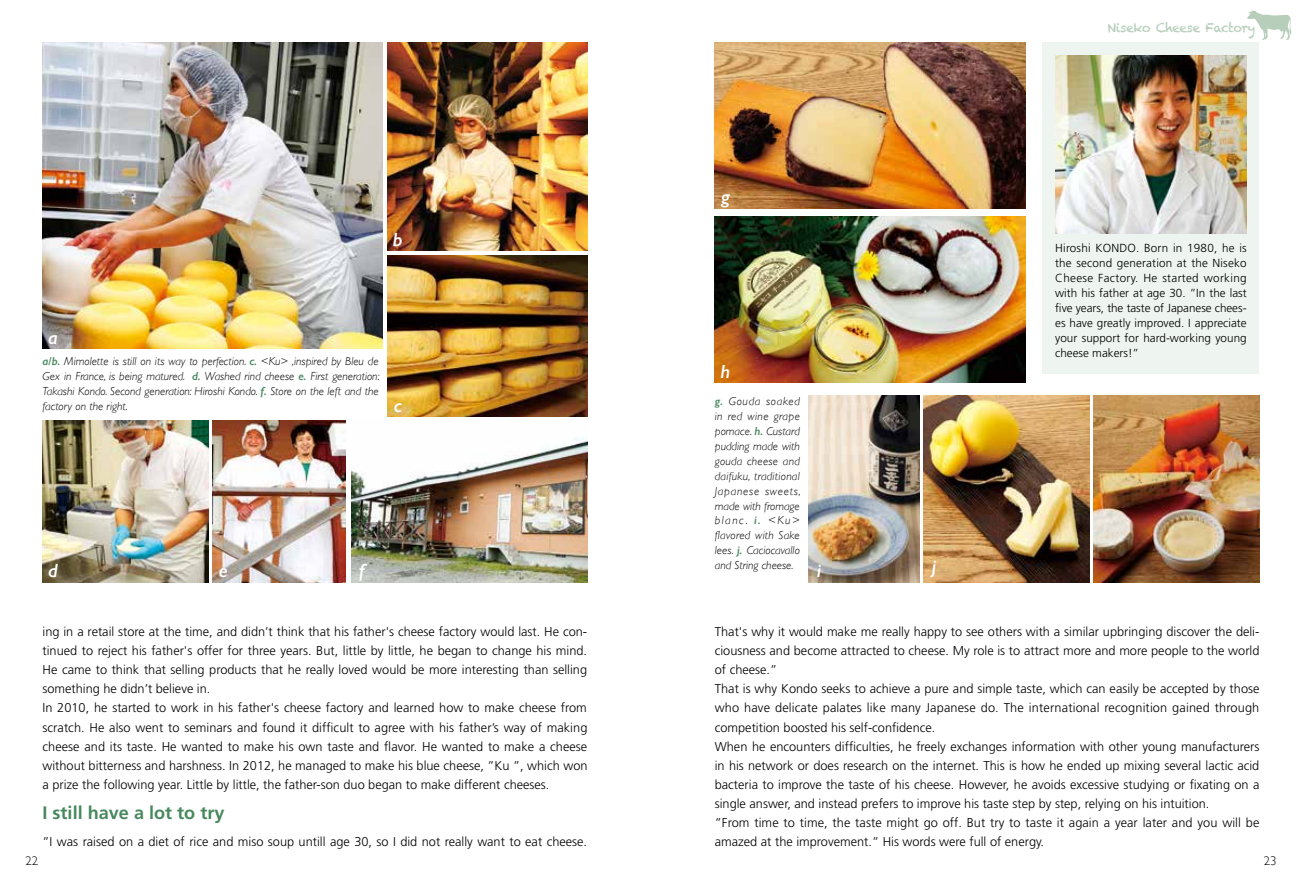
<style>
.page{position:relative;width:1302px;height:893px;background:#fff}
.page>*{position:absolute;margin:0;border:0;box-sizing:border-box;transform-origin:0 0}
.t1{font:italic 600 19.2px "Gill Sans";color:#fff}
.t2{font:700 18px "Frutiger";color:#47885e}
.t3{font:300 12.75px/19.2px "Frutiger";color:#000}
.t4{font:12.75px "Chalkduster";letter-spacing:-.03em;color:#b6ceba;scale:.95 1}
.t5{font:300 12.75px "Gill Sans";color:#000}
.t6{font:italic 300 11.7px/14.9px "Gill Sans";color:#000;text-align:justify}
.t7{font:300 11.7px/14.9px "Frutiger";color:#000;text-align:justify}
.s1{font-weight:600;color:#47885e}
</style>
<div class="page">
<div style="left:1042px;top:43px;width:217px;height:331px;background:#eef4ef"></div>
<img style="left:1055px;top:55px;width:191px;height:179px">
<img style="left:1093px;top:395px;width:166px;height:188px">
<img style="left:923px;top:395px;width:166px;height:188px">
<img style="left:43px;top:43px;width:340px;height:306px">
<img style="left:387px;top:255px;width:200px;height:162px">
<img style="left:213px;top:421px;width:132px;height:162px">
<img style="left:43px;top:421px;width:165px;height:162px">
<img style="left:387px;top:43px;width:200px;height:208px">
<img style="left:714px;top:43px;width:311px;height:165px">
<img style="left:808px;top:395px;width:110px;height:188px">
<img style="left:714px;top:217px;width:311px;height:166px">
<img style="left:351px;top:437px;width:236px;height:146px">
<svg style="left:1247px;top:11px;width:44px;height:29px"></svg>
<h1 class="t1" style="left:393px;top:228px;width:11px">b</h1>
<h1 class="t1" style="left:48px;top:325px;width:11px">a</h1>
<p class="t6" style="left:43px;top:354px;width:338px"><span class="s1">a/b.</span> Mimolette is still on its way to perfection. <span class="s1">c.</span> &lt;Ku&gt; ,inspired by Bleu de Gex in France, is being matured. <span class="s1">d.</span> Washed rind cheese <span class="s1">e.</span> First generation:<br>Takashi Kondo. Second generation: Hiroshi Kondo. <span class="s1">f.</span> Store on the left and the factory on the right.</p>
<h1 class="t1" style="left:393px;top:393px;width:10px">c</h1>
<h1 class="t1" style="left:48px;top:559px;width:11px">d</h1>
<h1 class="t1" style="left:219px;top:559px;width:10px">e</h1>
<h1 class="t1" style="left:358px;top:559px;width:7px">f</h1>
<p class="t3" style="left:43px;top:622px;width:546px">ing in a retail store at the time, and didn’t think that his father's cheese factory would last. He con&shy;tinued to reject his father's offer for three years. But, little by little, he began to change his mind.<br>He came to think that selling products that he really loved would be more interesting than selling something he didn’t believe in.<br>In 2010, he started to work in his father's cheese factory and learned how to make cheese from scratch. He also went to seminars and found it difficult to agree with his father’s way of making cheese and its taste. He wanted to make his own taste and flavor. He wanted to make a cheese without bitterness and harshness. In 2012, he managed to make his blue cheese, ”Ku ”, which won a prize the following year. Little by little, the father-son duo began to make different cheeses.</p>
<h2 class="t2" style="left:43px;top:802px;width:183px">I still have a lot to try</h2>
<p class="t3" style="left:43px;top:832px;width:546px">”I was raised on a diet of rice and miso soup untill age 30, so I did not really want to eat cheese.</p>
<h1 class="t1" style="left:721px;top:185px;width:10px">g</h1>
<h1 class="t1" style="left:720px;top:359px;width:11px">h</h1>
<p class="t6" style="left:714px;top:394px;width:88px"><span class="s1">g.</span> Gouda soaked in red wine grape pomace. <span class="s1">h.</span> Custard pudding made with gouda cheese and daifuku, traditional Japanese sweets, made with fromage blanc. <span class="s1">i.</span> &lt;Ku&gt; flavored with Sake lees. <span class="s1">j.</span> Caciocavallo and String cheese.</p>
<h1 class="t1" style="left:816px;top:559px;width:6px">i</h1>
<h1 class="t1" style="left:931px;top:555px;width:6px">j</h1>
<p class="t4" style="left:1107px;top:20px;width:157px">Niseko Cheese Factory</p>
<p class="t7" style="left:1054px;top:241px;width:193px">Hiroshi KONDO. Born in 1980, he is the second generation at the Niseko Cheese Factory. He started working with his father at age 30. ”In the last five years, the taste of Japanese chees&shy;es have greatly improved. I appreciate your support for hard-working young cheese makers!”</p>
<p class="t3" style="left:714px;top:622px;width:546px">That's why it would make me really happy to see others with a similar upbringing discover the deli&shy;ciousness and become attracted to cheese. My role is to attract more and more people to the world of cheese.”<br>That is why Kondo seeks to achieve a pure and simple taste, which can easily be accepted by those who have delicate palates like many Japanese do. The international recognition gained through competition boosted his self-confidence.<br>When he encounters difficulties, he freely exchanges information with other young manufacturers in his network or does research on the internet. This is how he ended up mixing several lactic acid bacteria to improve the taste of his cheese. However, he avoids excessive studying or fixating on a single answer, and instead prefers to improve his taste step by step, relying on his intuition.<br>”From time to time, the taste might go off. But try to taste it again a year later and you will be amazed at the improvement.” His words were full of energy.</p>
<p class="t5" style="left:26px;top:851px;width:14px">22</p>
<p class="t5" style="left:1263px;top:851px;width:14px">23</p>
</div>
